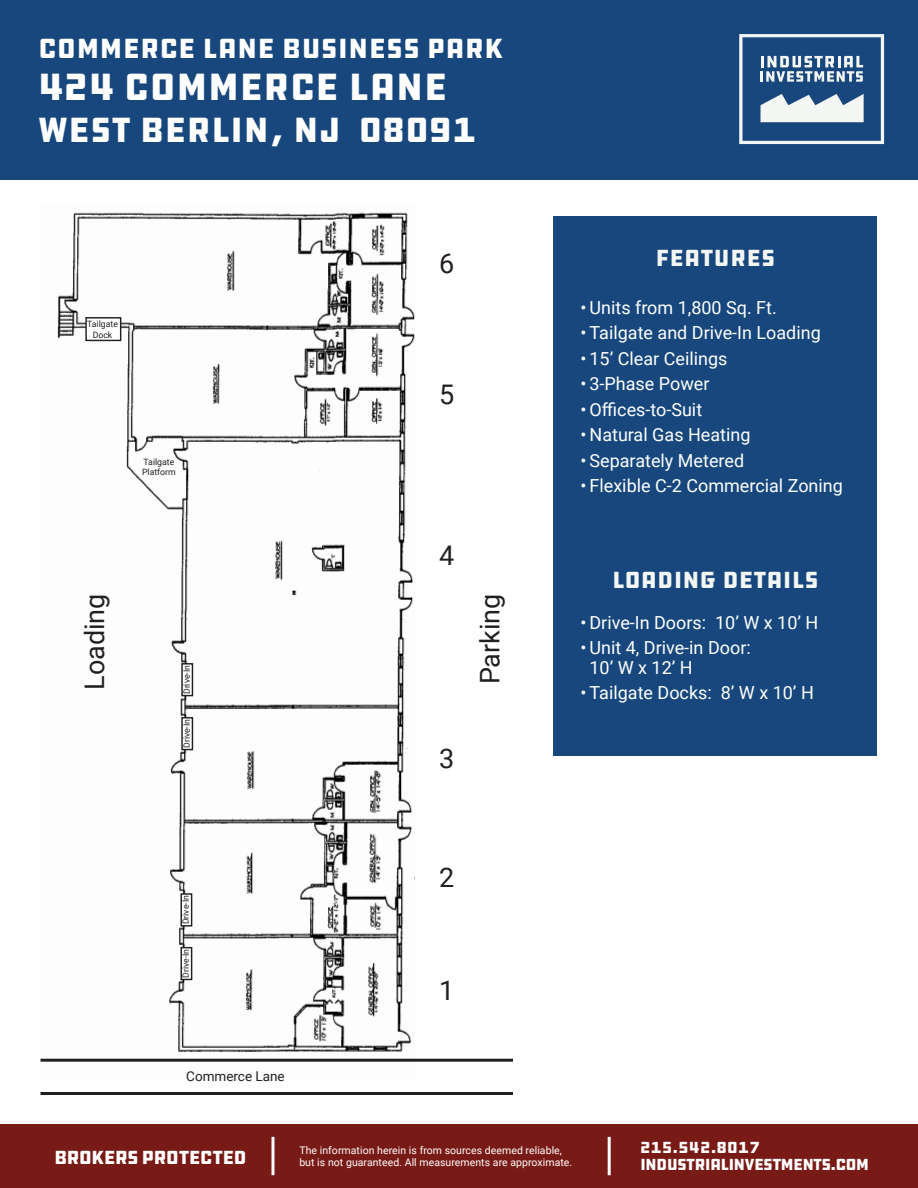
<style>
.page{position:relative;width:918px;height:1188px;background:#fff}
.page>*{position:absolute;margin:0;border:0;box-sizing:border-box;transform-origin:0 0}
.t1{font:39px "DDC Hardware";color:#fff}
.t2{font:36px "DDC Hardware";color:#fff}
.t3{font:28.5px "DDC Hardware";color:#fff}
.t4{font:27px "Roboto";color:#231f20}
.t5{font:24px "DDC Hardware";color:#f4f6f3}
.t6{font:19.5px "DDC Hardware";letter-spacing:-.04em;color:#fff}
.t7{font:18px/19.5px "Roboto";color:#fff}
.t8{font:16.5px "DDC Hardware";letter-spacing:-.05em;color:#fff}
.t9{font:16.5px "DDC Hardware";letter-spacing:.015em;color:#fff}
.t10{font:13.5px "Roboto";color:#231f20}
.t11{font:10.5px/12.6px "Roboto";letter-spacing:.005em;color:#fff}
.t12{font:8.7px/10.5px "Roboto";color:#231f20}
</style>
<div class="page">
<div style="left:0;top:1125px;width:918px;height:63px;background:#781a16"></div>
<hr style="left:608px;top:1137px;width:3px;height:38px;background:#fff">
<hr style="left:271px;top:1137px;width:3px;height:38px;background:#fff">
<div style="left:0;top:0;width:918px;height:180px;background:#17477c"></div>
<svg style="left:739px;top:34px;width:145px;height:110px"></svg>
<img style="left:41px;top:212px;width:374px;height:847px">
<div style="left:86px;top:318px;width:35px;height:22px;background:#fff"></div>
<div style="left:85px;top:317px;width:36px;height:24px;border:1px solid #231f20"></div>
<div style="left:182px;top:664px;width:10px;height:32px;background:#fff"></div>
<div style="left:181px;top:663px;width:12px;height:33px;border:1px solid #231f20"></div>
<div style="left:182px;top:718px;width:10px;height:32px;background:#fff"></div>
<div style="left:181px;top:717px;width:12px;height:33px;border:1px solid #231f20"></div>
<div style="left:181px;top:948px;width:11px;height:31px;background:#fff"></div>
<div style="left:181px;top:947px;width:11px;height:33px;border:1px solid #231f20"></div>
<div style="left:181px;top:894px;width:11px;height:32px;background:#fff"></div>
<div style="left:181px;top:893px;width:11px;height:34px;border:1px solid #231f20"></div>
<div style="left:554px;top:216px;width:324px;height:540px;background:#17477c"></div>
<hr style="left:40px;top:1059px;width:473px;height:3px;background:#231f20">
<hr style="left:40px;top:1092px;width:473px;height:3px;background:#231f20">
<p class="t3" style="left:38px;top:30px;width:467px">COMMERCE LANE BUSINESS PARK</p>
<p class="t1" style="left:38px;top:62px;width:411px">424 COMMERCE LANE</p>
<p class="t2" style="left:38px;top:107px;width:439px">WEST BERLIN, NJ 08091</p>
<p class="t12" style="left:87px;top:319px;width:32px;text-align:center">Tailgate<br>Dock</p>
<p class="t12" style="left:142px;top:456px;width:35px">Tailgate<br>Platform</p>
<p class="t4" style="left:76px;top:690px;width:98px;rotate:-90deg">Loading</p>
<p class="t12" style="left:181px;top:694px;width:31px;rotate:-90deg">Drive-In</p>
<p class="t12" style="left:181px;top:748px;width:31px;rotate:-90deg">Drive-In</p>
<p class="t4" style="left:439px;top:244px;width:17px">6</p>
<p class="t4" style="left:439px;top:375px;width:17px">5</p>
<p class="t4" style="left:439px;top:536px;width:17px">4</p>
<p class="t4" style="left:471px;top:684px;width:93px;rotate:-90deg">Parking</p>
<p class="t4" style="left:439px;top:739px;width:17px">3</p>
<p class="t5" style="left:656px;top:243px;width:121px">FEATURES</p>
<p class="t7" style="left:580px;top:297px;width:198px">• Units from 1,800 Sq. Ft.</p>
<p class="t7" style="left:580px;top:322px;width:242px">• Tailgate and Drive-In Loading</p>
<p class="t7" style="left:580px;top:348px;width:148px">• 15’ Clear Ceilings</p>
<p class="t7" style="left:580px;top:373px;width:131px">• 3-Phase Power</p>
<p class="t7" style="left:580px;top:399px;width:123px">• Offices-to-Suit</p>
<p class="t7" style="left:580px;top:424px;width:172px">• Natural Gas Heating</p>
<p class="t7" style="left:580px;top:450px;width:165px">• Separately Metered</p>
<p class="t7" style="left:580px;top:475px;width:264px">• Flexible C-2 Commercial Zoning</p>
<p class="t5" style="left:612px;top:565px;width:208px">LOADING DETAILS</p>
<p class="t7" style="left:580px;top:612px;width:239px">• Drive-In Doors: 10’ W x 10’ H</p>
<p class="t7" style="left:590px;top:637px;width:163px;text-indent:-9px">• Unit 4, Drive-in Door:<br>10’ W x 12’ H</p>
<p class="t7" style="left:580px;top:682px;width:235px">• Tailgate Docks: 8’ W x 10’ H</p>
<p class="t12" style="left:180px;top:924px;width:31px;rotate:-90deg">Drive-In</p>
<p class="t12" style="left:180px;top:978px;width:31px;rotate:-90deg">Drive-In</p>
<p class="t4" style="left:439px;top:858px;width:17px">2</p>
<p class="t4" style="left:439px;top:971px;width:17px">1</p>
<p class="t10" style="left:186px;top:1067px;width:100px">Commerce Lane</p>
<p class="t6" style="left:54px;top:1145px;width:194px">BROKERS PROTECTED</p>
<p class="t11" style="left:299px;top:1143px;width:274px">The information herein is from sources deemed reliable, but is not guaranteed. All measurements are approximate.</p>
<p class="t9" style="left:640px;top:1137px;width:122px">215.542.8017</p>
<p class="t8" style="left:640px;top:1154px;width:231px">INDUSTRIALINVESTMENTS.COM</p>
</div>
